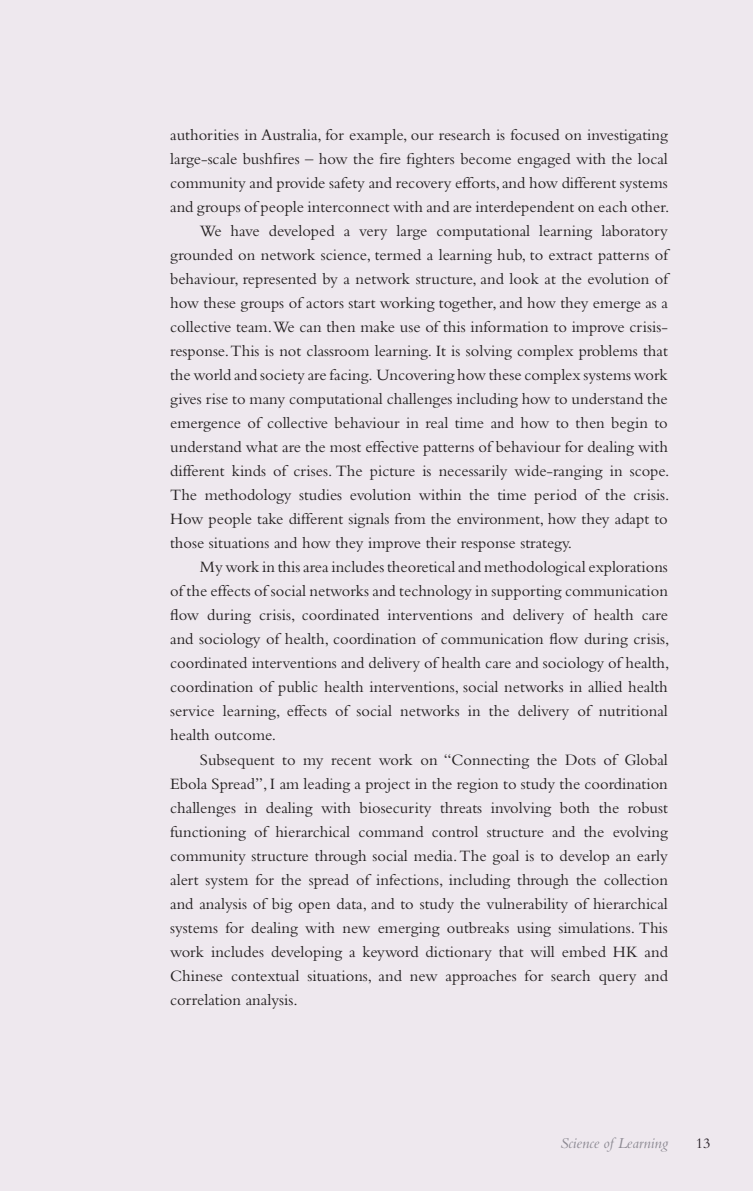
<style>
.page{position:relative;width:753px;height:1191px;background:#eee8ee}
.page>*{position:absolute;margin:0;border:0;box-sizing:border-box;transform-origin:0 0}
.t1{font:16.5px/24px "Bembo";color:#231f20;text-align:justify}
.t2{font:italic 15.75px "Bembo";color:#939598}
.t3{font:15px "Bembo";color:#231f20}
</style>
<div class="page">
<p class="t1" style="left:170px;top:123px;width:501px">authorities in Australia, for example, our research is focused on investigating large-scale bushfires – how the fire fighters become engaged with the local community and provide safety and recovery efforts, and how different systems and groups of people interconnect with and are interdependent on each other.</p>
<p class="t1" style="left:170px;top:219px;width:501px;text-indent:30px">We have developed a very large computational learning laboratory grounded on network science, termed a learning hub, to extract patterns of behaviour, represented by a network structure, and look at the evolution of how these groups of actors start working together, and how they emerge as a collective team. We can then make use of this information to improve crisis&shy;response. This is not classroom learning. It is solving complex problems that the world and society are facing. Uncovering how these complex systems work gives rise to many computational challenges including how to understand the emergence of collective behaviour in real time and how to then begin to understand what are the most effective patterns of behaviour for dealing with different kinds of crises. The picture is necessarily wide-ranging in scope.<br>The methodology studies evolution within the time period of the crisis.<br>How people take different signals from the environment, how they adapt to those situations and how they improve their response strategy.</p>
<p class="t1" style="left:170px;top:555px;width:501px;text-indent:30px">My work in this area includes theoretical and methodological explorations of the effects of social networks and technology in supporting communication flow during crisis, coordinated interventions and delivery of health care and sociology of health, coordination of communication flow during crisis, coordinated interventions and delivery of health care and sociology of health, coordination of public health interventions, social networks in allied health service learning, effects of social networks in the delivery of nutritional health outcome.</p>
<p class="t1" style="left:170px;top:747px;width:499px;text-indent:30px">Subsequent to my recent work on “Connecting the Dots of Global Ebola Spread”, I am leading a project in the region to study the coordination challenges in dealing with biosecurity threats involving both the robust functioning of hierarchical command control structure and the evolving community structure through social media. The goal is to develop an early alert system for the spread of infections, including through the collection and analysis of big open data, and to study the vulnerability of hierarchical systems for dealing with new emerging outbreaks using simulations. This work includes developing a keyword dictionary that will embed HK and Chinese contextual situations, and new approaches for search query and correlation analysis.</p>
<p class="t2" style="left:560px;top:1134px;width:109px">Science of Learning</p>
<p class="t3" style="left:695px;top:1134px;width:16px">13</p>
</div>
